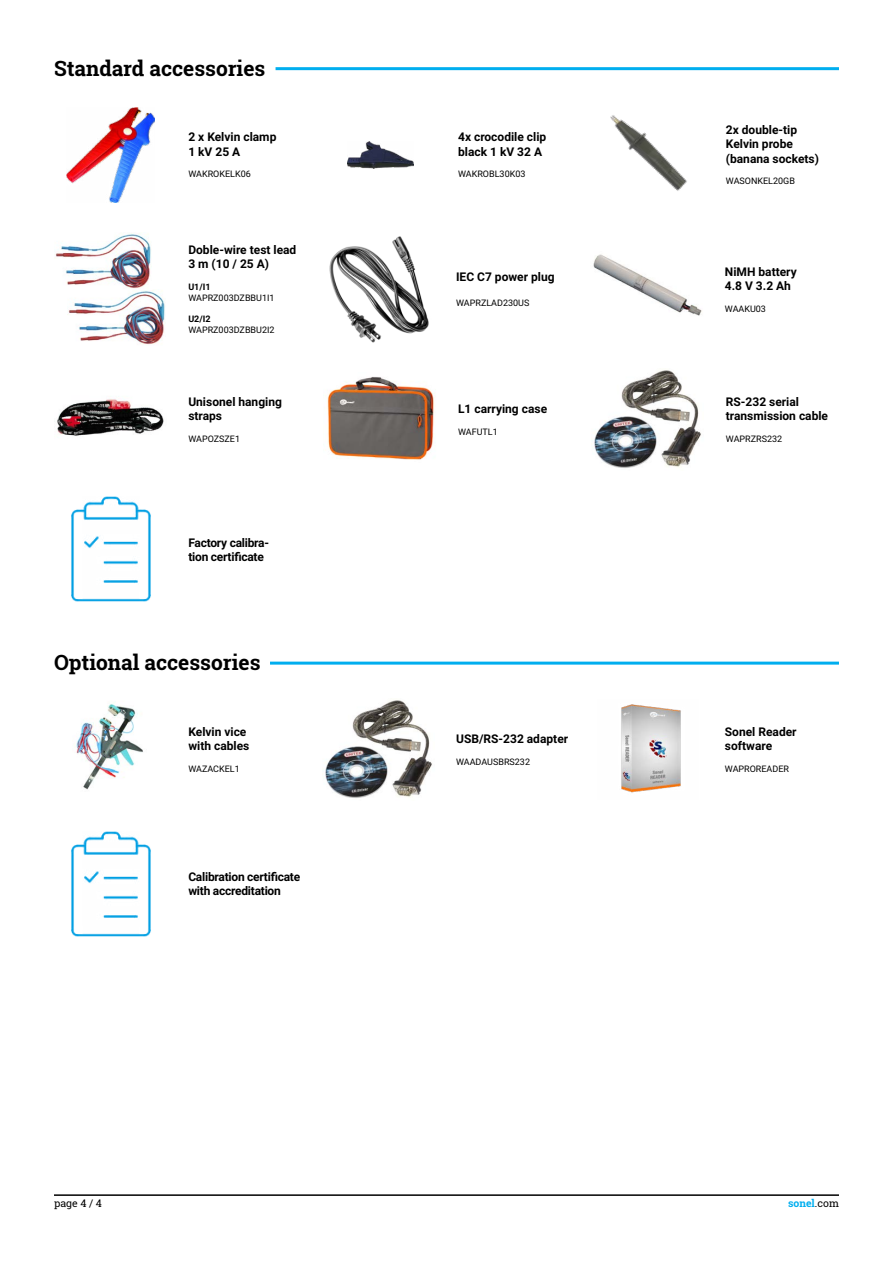
<style>
.page{position:relative;width:893px;height:1263px;background:#fff}
.page>*{position:absolute;margin:0;border:0;box-sizing:border-box;transform-origin:0 0}
.t1{font:700 21px "Roboto Slab";color:#000}
.t2{font:700 12px/14.4px "Roboto";color:#000}
.t3{font:700 12px/14.4px "Roboto";letter-spacing:-.02em;color:#000}
.t4{font:700 10.5px "Roboto Slab";color:#00aeef}
.t5{font:10.5px "Roboto Slab";color:#000}
.t6{font:9px "Roboto";color:#000}
.t7{font:700 9px "Roboto";color:#000}
.s1{font-weight:400;color:#000}
</style>
<div class="page">
<hr style="left:54px;top:1194px;width:785px;height:2px;background:#000">
<img style="left:610px;top:115px;width:77px;height:76px">
<img style="left:67px;top:107px;width:87px;height:95px">
<hr style="left:276px;top:67px;width:563px;height:3px;background:#00aeef">
<img style="left:325px;top:376px;width:110px;height:84px">
<img style="left:76px;top:704px;width:67px;height:86px">
<img style="left:67px;top:290px;width:98px;height:55px">
<img style="left:55px;top:233px;width:96px;height:56px">
<img style="left:593px;top:254px;width:109px;height:62px">
<hr style="left:270px;top:662px;width:569px;height:3px;background:#00aeef">
<img style="left:347px;top:141px;width:67px;height:28px">
<img style="left:329px;top:236px;width:100px;height:107px">
<img style="left:591px;top:370px;width:110px;height:98px">
<img style="left:57px;top:399px;width:107px;height:37px">
<img style="left:325px;top:700px;width:107px;height:98px">
<img style="left:621px;top:704px;width:60px;height:89px">
<img style="left:71px;top:496px;width:80px;height:106px">
<img style="left:71px;top:831px;width:80px;height:106px">
<h1 class="t1" style="left:54px;top:54px;width:213px">Standard accessories</h1>
<p class="t2" style="left:188px;top:129px;width:90px">2 x Kelvin clamp<br>1 kV 25 A</p>
<p class="t6" style="left:188px;top:168px;width:64px">WAKROKELK06</p>
<p class="t2" style="left:188px;top:242px;width:110px">Doble-wire test lead<br>3 m (10 / 25 A)</p>
<p class="t7" style="left:188px;top:281px;width:24px">U1/I1</p>
<p class="t6" style="left:188px;top:291px;width:88px">WAPRZ003DZBBU1I1</p>
<p class="t7" style="left:188px;top:313px;width:24px">U2/I2</p>
<p class="t6" style="left:188px;top:324px;width:88px">WAPRZ003DZBBU2I2</p>
<p class="t2" style="left:188px;top:394px;width:95px">Unisonel hanging straps</p>
<p class="t6" style="left:188px;top:432px;width:53px">WAPOZSZE1</p>
<p class="t3" style="left:188px;top:535px;width:82px">Factory calibra&shy;tion certificate</p>
<h1 class="t1" style="left:54px;top:648px;width:208px">Optional accessories</h1>
<p class="t2" style="left:188px;top:724px;width:63px">Kelvin vice with cables</p>
<p class="t6" style="left:188px;top:762px;width:53px">WAZACKEL1</p>
<p class="t3" style="left:188px;top:869px;width:113px">Calibration certificate with accreditation</p>
<p class="t2" style="left:458px;top:129px;width:90px">4x crocodile clip black 1 kV 32 A</p>
<p class="t6" style="left:458px;top:168px;width:69px">WAKROBL30K03</p>
<p class="t2" style="left:456px;top:269px;width:100px">IEC C7 power plug</p>
<p class="t6" style="left:456px;top:297px;width:75px">WAPRZLAD230US</p>
<p class="t2" style="left:458px;top:401px;width:91px">L1 carrying case</p>
<p class="t6" style="left:458px;top:425px;width:41px">WAFUTL1</p>
<p class="t2" style="left:456px;top:731px;width:114px">USB/RS-232 adapter</p>
<p class="t6" style="left:456px;top:755px;width:75px">WAADAUSBRS232</p>
<p class="t2" style="left:726px;top:122px;width:95px">2x double-tip<br>Kelvin probe (banana sockets)</p>
<p class="t6" style="left:726px;top:175px;width:71px">WASONKEL20GB</p>
<p class="t2" style="left:725px;top:264px;width:73px">NiMH battery<br>4.8 V 3.2 Ah</p>
<p class="t6" style="left:725px;top:302px;width:43px">WAAKU03</p>
<p class="t2" style="left:726px;top:394px;width:104px">RS-232 serial transmission cable</p>
<p class="t6" style="left:726px;top:432px;width:58px">WAPRZRS232</p>
<p class="t2" style="left:725px;top:724px;width:73px">Sonel Reader software</p>
<p class="t6" style="left:725px;top:762px;width:66px">WAPROREADER</p>
<p class="t5" style="left:54px;top:1196px;width:49px">page 4 / 4</p>
<p class="t4" style="left:788px;top:1196px;width:52px">sonel<span class="s1">.com</span></p>
</div>
